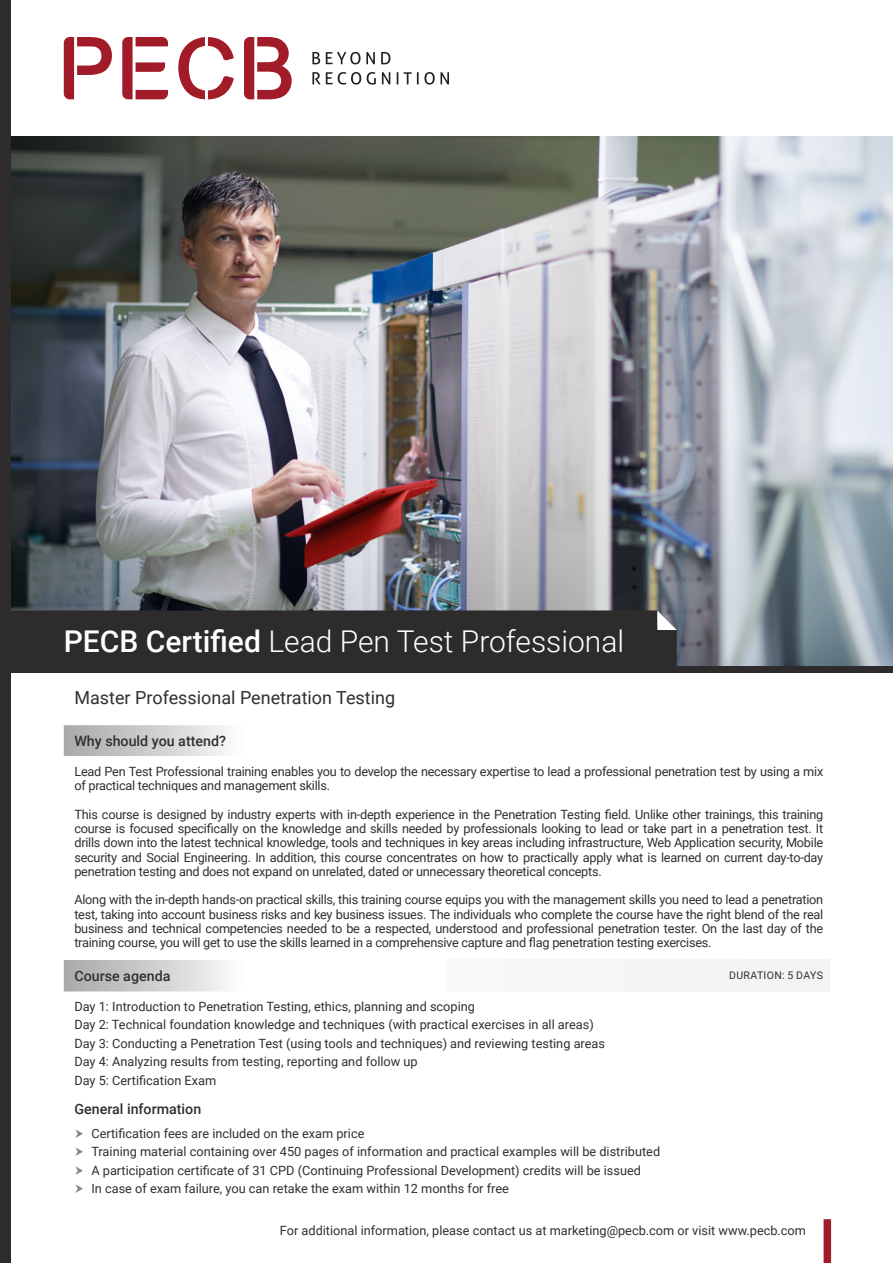
<style>
.page{position:relative;width:893px;height:1263px;background:#fff}
.page>*{position:absolute;margin:0;border:0;box-sizing:border-box;transform-origin:0 0}
.t1{font:300 30px "Roboto";color:#fff}
.t2{font:18px "Roboto";color:#312f30}
.Table1{font:500 14.25px "Roboto";color:#312f30}
.Bullet{font:12.75px/14.2px "Roboto";color:#312f30;text-align:justify}
.Bullet-2{font:12.75px/14.2px "Roboto";letter-spacing:-.02em;color:#312f30}
.Table1-2{font:10.5px "Roboto";letter-spacing:.035em;color:#312f30}
.s1{font-weight:500}
</style>
<div class="page">
<img style="left:11px;top:136px;width:882px;height:530px">
<div style="left:824px;top:1219px;width:7px;height:44px;background:#a11e29"></div>
<div style="left:0;top:0;width:11px;height:1263px;background:#2e2b2c"></div>
<div style="left:11px;top:610px;width:666px;height:56px;background:#2e2b2c"></div>
<div style="left:0;top:666px;width:893px;height:6px;background:#2e2b2c"></div>
<svg style="left:64px;top:725px;width:162px;height:266px;background:#cdcdcd"></svg>
<div style="left:64px;top:757px;width:765px;height:203px;background:#fff"></div>
<div style="left:446px;top:960px;width:383px;height:31px;background:#f5f5f6"></div>
<svg style="left:64px;top:37px;width:48px;height:62px"></svg>
<svg style="left:122px;top:37px;width:46px;height:62px"></svg>
<svg style="left:178px;top:37px;width:56px;height:62px"></svg>
<svg style="left:244px;top:37px;width:48px;height:62px"></svg>
<svg style="left:312px;top:52px;width:8px;height:12px"></svg>
<svg style="left:326px;top:52px;width:49px;height:12px"></svg>
<svg style="left:381px;top:52px;width:9px;height:12px"></svg>
<svg style="left:312px;top:72px;width:49px;height:13px"></svg>
<svg style="left:367px;top:72px;width:9px;height:13px"></svg>
<svg style="left:382px;top:72px;width:8px;height:12px"></svg>
<svg style="left:397px;top:72px;width:1px;height:12px"></svg>
<svg style="left:404px;top:72px;width:45px;height:13px"></svg>
<p class="t1" style="left:64px;top:620px;width:562px"><span class="s1">PECB Certified</span> Lead Pen Test Professional</p>
<p class="t2" style="left:74px;top:685px;width:322px">Master Professional Penetration Testing</p>
<p class="Table1" style="left:74px;top:731px;width:153px">Why should you attend?</p>
<p class="Bullet-2" style="left:74px;top:764px;width:750px">Lead Pen Test Professional training enables you to develop the necessary expertise to lead a professional penetration test by using a mix of practical techniques and management skills.</p>
<p class="Bullet" style="left:74px;top:807px;width:750px">This course is designed by industry experts with in-depth experience in the Penetration Testing field. Unlike other trainings, this training course is focused specifically on the knowledge and skills needed by professionals looking to lead or take part in a penetration test. It drills down into the latest technical knowledge, tools and techniques in key areas including infrastructure, Web Application security, Mobile security and Social Engineering. In addition, this course concentrates on how to practically apply what is learned on current day-to-day penetration testing and does not expand on unrelated, dated or unnecessary theoretical concepts.</p>
<p class="Bullet" style="left:74px;top:892px;width:750px">Along with the in-depth hands-on practical skills, this training course equips you with the management skills you need to lead a penetration test, taking into account business risks and key business issues. The individuals who complete the course have the right blend of the real business and technical competencies needed to be a respected, understood and professional penetration tester. On the last day of the training course, you will get to use the skills learned in a comprehensive capture and flag penetration testing exercises.</p>
<p class="Table1" style="left:74px;top:966px;width:98px">Course agenda</p>
<p class="Table1-2" style="left:729px;top:968px;width:95px">DURATION: 5 DAYS</p>
<p class="Bullet" style="left:74px;top:999px;width:402px">Day 1: Introduction to Penetration Testing, ethics, planning and scoping</p>
<p class="Bullet" style="left:74px;top:1017px;width:521px">Day 2: Technical foundation knowledge and techniques (with practical exercises in all areas)</p>
<p class="Bullet" style="left:74px;top:1036px;width:532px">Day 3: Conducting a Penetration Test (using tools and techniques) and reviewing testing areas</p>
<p class="Bullet" style="left:74px;top:1054px;width:345px">Day 4: Analyzing results from testing, reporting and follow up</p>
<p class="Bullet" style="left:74px;top:1073px;width:143px">Day 5: Certification Exam</p>
<p class="Table1" style="left:74px;top:1099px;width:128px">General information</p>
<p class="Bullet" style="left:91px;top:1126px;width:275px">Certification fees are included on the exam price</p>
<p class="Bullet" style="left:91px;top:1144px;width:570px">Training material containing over 450 pages of information and practical examples will be distributed</p>
<p class="Bullet" style="left:91px;top:1163px;width:551px">A participation certificate of 31 CPD (Continuing Professional Development) credits will be issued</p>
<p class="Bullet" style="left:91px;top:1181px;width:419px">In case of exam failure, you can retake the exam within 12 months for free</p>
<p class="Bullet" style="left:280px;top:1223px;width:528px">For additional information, please contact us at marketing@pecb.com or visit www.pecb.com</p>
</div>
